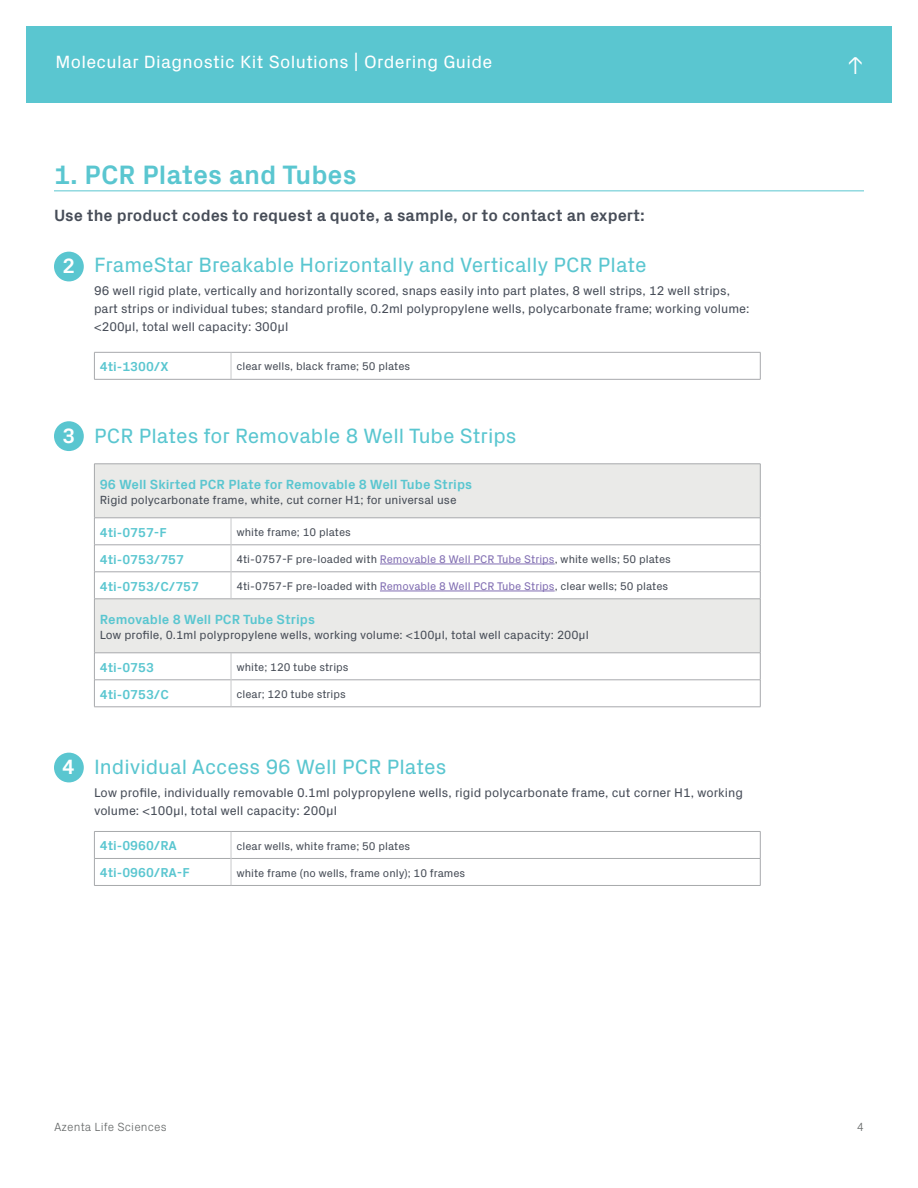
<style>
.page{position:relative;width:918px;height:1188px;background:#fff}
.page>*{position:absolute;margin:0;border:0;box-sizing:border-box;transform-origin:0 0}
.t1{font:700 27px "Px Grotesk";color:#5ac6d0}
.t2{font:300 24.75px "Px Grotesk";color:#fff}
.t3{font:21px "Px Grotesk";color:#5ac6d0}
.t4{font:700 21px "Px Grotesk";color:#fff}
.t5{font:18px "Px Grotesk";letter-spacing:.02em;color:#fff}
.t6{font:700 16.5px "Px Grotesk";color:#474d58}
.t7{font:700 13.5px "Px Grotesk";color:#5ac6d0}
.t8{font:700 13.2px "Px Grotesk";color:#5ac6d0}
.t9{font:12.75px/18px "Px Grotesk";color:#474d58}
.t10{font:12px "Px Grotesk";color:#474d57}
.t11{font:300 12px "Px Grotesk";letter-spacing:.01em;color:#676a6a}
.t12{font:11.25px "Px Grotesk";color:#474d57}
.s1{color:#816eb2}
</style>
<div class="page">
<div style="left:26px;top:26px;width:866px;height:76px;background:#5ac6d0"></div>
<div style="left:54px;top:252px;width:30px;height:29px;background:#5ac6d0;border-radius:50%"></div>
<div style="left:54px;top:753px;width:30px;height:29px;background:#5ac6d0;border-radius:50%"></div>
<div style="left:54px;top:421px;width:30px;height:30px;background:#5ac6d0;border-radius:50%"></div>
<hr style="left:94px;top:352px;width:137px;height:1px;background:#a7a9ac">
<svg style="left:94px;top:353px;width:1px;height:26px"></svg>
<hr style="left:94px;top:379px;width:137px;height:1px;background:#a7a9ac">
<hr style="left:231px;top:352px;width:529px;height:1px;background:#a7a9ac">
<svg style="left:760px;top:353px;width:1px;height:26px"></svg>
<hr style="left:231px;top:379px;width:529px;height:1px;background:#a7a9ac">
<svg style="left:231px;top:353px;width:1px;height:26px"></svg>
<hr style="left:94px;top:831px;width:137px;height:1px;background:#a7a9ac">
<hr style="left:94px;top:858px;width:137px;height:1px;background:#a7a9ac">
<svg style="left:94px;top:832px;width:1px;height:53px"></svg>
<hr style="left:94px;top:885px;width:137px;height:1px;background:#a7a9ac">
<hr style="left:231px;top:831px;width:529px;height:1px;background:#a7a9ac">
<hr style="left:231px;top:858px;width:529px;height:1px;background:#a7a9ac">
<svg style="left:760px;top:832px;width:1px;height:53px"></svg>
<hr style="left:231px;top:885px;width:529px;height:1px;background:#a7a9ac">
<svg style="left:231px;top:832px;width:1px;height:53px"></svg>
<svg style="left:95px;top:465px;width:665px;height:188px;fill:#eaeae8"></svg>
<hr style="left:94px;top:464px;width:137px;height:1px;background:#a7a9ac">
<hr style="left:94px;top:464px;width:1px;height:54px;background:#a7a9ac">
<hr style="left:231px;top:464px;width:529px;height:1px;background:#a7a9ac">
<hr style="left:94px;top:518px;width:137px;height:1px;background:#a7a9ac">
<hr style="left:94px;top:545px;width:137px;height:1px;background:#a7a9ac">
<hr style="left:94px;top:572px;width:137px;height:1px;background:#a7a9ac">
<svg style="left:94px;top:519px;width:1px;height:80px"></svg>
<hr style="left:94px;top:599px;width:137px;height:1px;background:#a7a9ac">
<hr style="left:94px;top:599px;width:1px;height:54px;background:#a7a9ac">
<hr style="left:94px;top:653px;width:137px;height:1px;background:#a7a9ac">
<hr style="left:94px;top:680px;width:137px;height:1px;background:#a7a9ac">
<svg style="left:94px;top:654px;width:1px;height:53px"></svg>
<hr style="left:94px;top:707px;width:137px;height:1px;background:#a7a9ac">
<hr style="left:760px;top:464px;width:1px;height:54px;background:#a7a9ac">
<hr style="left:231px;top:518px;width:529px;height:1px;background:#a7a9ac">
<hr style="left:231px;top:545px;width:529px;height:1px;background:#a7a9ac">
<hr style="left:231px;top:572px;width:529px;height:1px;background:#a7a9ac">
<svg style="left:760px;top:518px;width:1px;height:81px"></svg>
<hr style="left:231px;top:599px;width:529px;height:1px;background:#a7a9ac">
<hr style="left:760px;top:599px;width:1px;height:54px;background:#a7a9ac">
<hr style="left:231px;top:653px;width:529px;height:1px;background:#a7a9ac">
<hr style="left:231px;top:680px;width:529px;height:1px;background:#a7a9ac">
<svg style="left:760px;top:653px;width:1px;height:54px"></svg>
<hr style="left:231px;top:707px;width:529px;height:1px;background:#a7a9ac">
<svg style="left:231px;top:518px;width:1px;height:81px"></svg>
<svg style="left:231px;top:653px;width:1px;height:54px"></svg>
<hr style="left:380px;top:564px;width:175px;height:1px;background:#816eb2">
<hr style="left:380px;top:591px;width:175px;height:1px;background:#816eb2">
<hr style="left:54px;top:190px;width:810px;height:1px;background:#5ac6d0">
<h3 class="t5" style="left:56px;top:49px;width:438px">Molecular Diagnostic Kit Solutions | Ordering Guide</h3>
<h2 class="t2" style="left:847px;top:48px;width:19px">↑</h2>
<h1 class="t1" style="left:54px;top:155px;width:304px">1. PCR Plates and Tubes</h1>
<p class="t6" style="left:54px;top:204px;width:593px">Use the product codes to request a quote, a sample, or to contact an expert:</p>
<h3 class="t4" style="left:63px;top:251px;width:14px">2</h3>
<h3 class="t3" style="left:94px;top:250px;width:554px">FrameStar Breakable Horizontally and Vertically PCR Plate</h3>
<p class="t9" style="left:94px;top:281px;width:657px">96 well rigid plate, vertically and horizontally scored, snaps easily into part plates, 8 well strips, 12 well strips, part strips or individual tubes; standard profile, 0.2ml polypropylene wells, polycarbonate frame; working volume: &lt;200µl, total well capacity: 300µl</p>
<p class="t8" style="left:100px;top:357px;width:70px">4ti-1300/X</p>
<p class="t12" style="left:236px;top:358px;width:175px">clear wells, black frame; 50 plates</p>
<h3 class="t4" style="left:63px;top:421px;width:14px">3</h3>
<h3 class="t3" style="left:94px;top:421px;width:424px">PCR Plates for Removable 8 Well Tube Strips</h3>
<p class="t7" style="left:100px;top:474px;width:374px">96 Well Skirted PCR Plate for Removable 8 Well Tube Strips</p>
<p class="t10" style="left:100px;top:491px;width:358px">Rigid polycarbonate frame, white, cut corner H1; for universal use</p>
<p class="t8" style="left:100px;top:523px;width:69px">4ti-0757-F</p>
<p class="t12" style="left:236px;top:524px;width:116px">white frame; 10 plates</p>
<p class="t8" style="left:100px;top:550px;width:86px">4ti-0753/757</p>
<p class="t12" style="left:236px;top:551px;width:436px">4ti-0757-F pre-loaded with <span class="s1">Removable 8 Well PCR Tube Strips</span>, white wells; 50 plates</p>
<p class="t8" style="left:100px;top:577px;width:101px">4ti-0753/C/757</p>
<p class="t12" style="left:236px;top:578px;width:433px">4ti-0757-F pre-loaded with <span class="s1">Removable 8 Well PCR Tube Strips</span>, clear wells; 50 plates</p>
<p class="t7" style="left:100px;top:609px;width:217px">Removable 8 Well PCR Tube Strips</p>
<p class="t10" style="left:100px;top:626px;width:491px">Low profile, 0.1ml polypropylene wells, working volume: &lt;100µl, total well capacity: 200µl</p>
<p class="t8" style="left:100px;top:658px;width:56px">4ti-0753</p>
<p class="t12" style="left:236px;top:659px;width:114px">white; 120 tube strips</p>
<p class="t8" style="left:100px;top:685px;width:71px">4ti-0753/C</p>
<p class="t12" style="left:236px;top:686px;width:111px">clear; 120 tube strips</p>
<h3 class="t4" style="left:62px;top:752px;width:14px">4</h3>
<h3 class="t3" style="left:94px;top:752px;width:354px">Individual Access 96 Well PCR Plates</h3>
<p class="t9" style="left:94px;top:783px;width:651px">Low profile, individually removable 0.1ml polypropylene wells, rigid polycarbonate frame, cut corner H1, working volume: &lt;100µl, total well capacity: 200µl</p>
<p class="t8" style="left:100px;top:836px;width:79px">4ti-0960/RA</p>
<p class="t12" style="left:236px;top:838px;width:175px">clear wells, white frame; 50 plates</p>
<p class="t8" style="left:100px;top:863px;width:92px">4ti-0960/RA-F</p>
<p class="t12" style="left:236px;top:865px;width:230px">white frame (no wells, frame only); 10 frames</p>
<p class="t11" style="left:54px;top:1118px;width:114px">Azenta Life Sciences</p>
<p class="t11" style="left:857px;top:1118px;width:9px">4</p>
</div>
